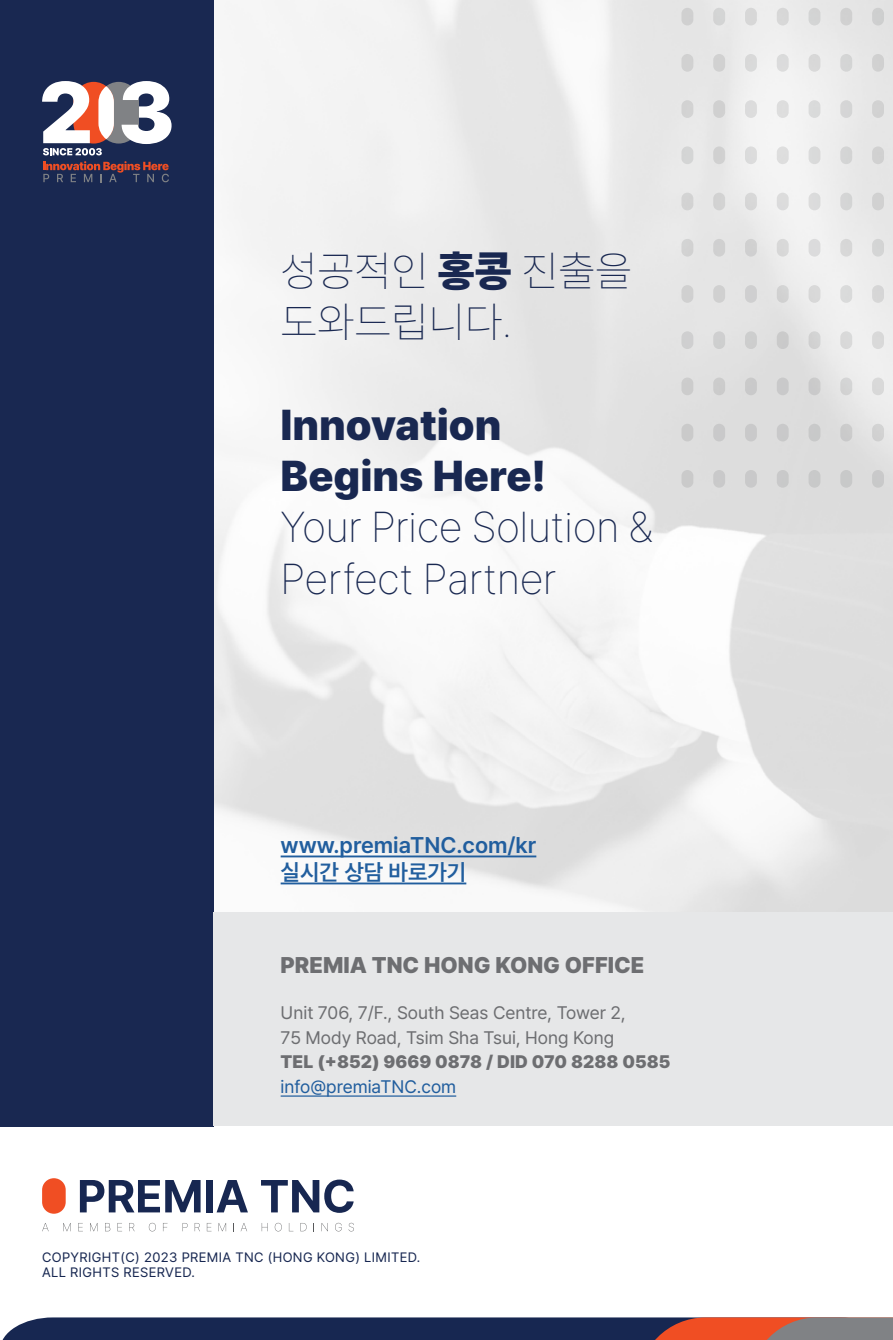
<style>
.page{position:relative;width:893px;height:1340px;background:#fff}
.page>*{position:absolute;margin:0;border:0;box-sizing:border-box;transform-origin:0 0}
.t1{font:100 42.75px/51.3px "Pretendard";color:#192851}
.t2{font:900 42.75px/51.3px "Pretendard";color:#192851}
.t3{font:600 22.5px/27px "Pretendard";color:#215e9e}
.t4{font:900 22.5px "Pretendard";color:#6d6e71}
.t5{font:18px/24.8px "Pretendard";color:#6d6e71}
.t6{font:900 18px "Pretendard";color:#6d6e71}
.t7{font:18px "Pretendard";color:#215e9e}
.t8{font:13.5px/15.8px "Pretendard";letter-spacing:.03em;color:#172751}
.s1{font-weight:900}
</style>
<div class="page">
<div style="left:681px;top:54px;width:12px;height:18px;background:#d1d1d1;border-radius:6px"></div>
<div style="left:745px;top:54px;width:12px;height:18px;background:#d9d9d9;border-radius:6px"></div>
<div style="left:713px;top:54px;width:12px;height:18px;background:#d1d1d1;border-radius:6px"></div>
<div style="left:777px;top:54px;width:12px;height:18px;background:#dbdbdc;border-radius:6px"></div>
<div style="left:808px;top:54px;width:12px;height:18px;background:#d8d8d8;border-radius:6px"></div>
<div style="left:840px;top:54px;width:12px;height:18px;background:#d4d5d5;border-radius:6px"></div>
<div style="left:872px;top:54px;width:12px;height:18px;background:#d1d1d1;border-radius:6px"></div>
<div style="left:681px;top:193px;width:12px;height:17px;background:#d3d3d3;border-radius:6px"></div>
<div style="left:745px;top:193px;width:12px;height:17px;background:#d7d7d7;border-radius:6px"></div>
<div style="left:713px;top:193px;width:12px;height:17px;background:#d2d2d2;border-radius:6px"></div>
<div style="left:777px;top:193px;width:12px;height:17px;background:#dcdcdc;border-radius:6px"></div>
<div style="left:808px;top:193px;width:12px;height:17px;background:#dbdbdc;border-radius:6px"></div>
<div style="left:840px;top:193px;width:12px;height:17px;background:#d4d5d5;border-radius:6px"></div>
<div style="left:872px;top:193px;width:12px;height:17px;background:#d1d1d1;border-radius:6px"></div>
<div style="left:681px;top:377px;width:12px;height:18px;background:#ccc;border-radius:6px"></div>
<div style="left:745px;top:377px;width:12px;height:18px;background:#c9c9ca;border-radius:6px"></div>
<div style="left:713px;top:377px;width:12px;height:18px;background:#ccc;border-radius:6px"></div>
<div style="left:777px;top:377px;width:12px;height:18px;background:#c9c9ca;border-radius:6px"></div>
<div style="left:808px;top:377px;width:12px;height:18px;background:#cacaca;border-radius:6px"></div>
<div style="left:840px;top:377px;width:12px;height:18px;background:#d3d4d4;border-radius:6px"></div>
<div style="left:872px;top:377px;width:12px;height:18px;background:#d9d9d9;border-radius:6px"></div>
<div style="left:681px;top:100px;width:12px;height:18px;background:#d2d2d2;border-radius:6px"></div>
<div style="left:745px;top:100px;width:12px;height:18px;background:#dcdcdc;border-radius:6px"></div>
<div style="left:713px;top:100px;width:12px;height:18px;background:#d0d0d0;border-radius:6px"></div>
<div style="left:777px;top:100px;width:12px;height:18px;background:#ddd;border-radius:6px"></div>
<div style="left:808px;top:100px;width:12px;height:18px;background:#d9dada;border-radius:6px"></div>
<div style="left:840px;top:100px;width:12px;height:18px;background:#d5d5d6;border-radius:6px"></div>
<div style="left:872px;top:100px;width:12px;height:18px;background:#d2d2d2;border-radius:6px"></div>
<div style="left:681px;top:239px;width:12px;height:17px;background:#d2d2d2;border-radius:6px"></div>
<div style="left:745px;top:239px;width:12px;height:17px;background:#d0d0d0;border-radius:6px"></div>
<div style="left:713px;top:239px;width:12px;height:17px;background:#d0d0d0;border-radius:6px"></div>
<div style="left:777px;top:239px;width:12px;height:17px;background:#d8d8d8;border-radius:6px"></div>
<div style="left:808px;top:239px;width:12px;height:17px;background:#dbdbdc;border-radius:6px"></div>
<div style="left:840px;top:239px;width:12px;height:17px;background:#d7d7d7;border-radius:6px"></div>
<div style="left:872px;top:239px;width:12px;height:17px;background:#d3d4d4;border-radius:6px"></div>
<div style="left:681px;top:424px;width:12px;height:17px;background:#cacaca;border-radius:6px"></div>
<div style="left:745px;top:424px;width:12px;height:17px;background:#c9c9ca;border-radius:6px"></div>
<div style="left:713px;top:424px;width:12px;height:17px;background:#c9c9ca;border-radius:6px"></div>
<div style="left:777px;top:424px;width:12px;height:17px;background:#c9c9ca;border-radius:6px"></div>
<div style="left:808px;top:424px;width:12px;height:17px;background:#c8c9c9;border-radius:6px"></div>
<div style="left:840px;top:424px;width:12px;height:17px;background:#cacaca;border-radius:6px"></div>
<div style="left:872px;top:424px;width:12px;height:17px;background:#d1d1d1;border-radius:6px"></div>
<div style="left:681px;top:146px;width:12px;height:18px;background:#d4d5d5;border-radius:6px"></div>
<div style="left:745px;top:146px;width:12px;height:18px;background:#dbdbdc;border-radius:6px"></div>
<div style="left:713px;top:146px;width:12px;height:18px;background:#d0d0d0;border-radius:6px"></div>
<div style="left:777px;top:146px;width:12px;height:18px;background:#dedede;border-radius:6px"></div>
<div style="left:808px;top:146px;width:12px;height:18px;background:#d9dada;border-radius:6px"></div>
<div style="left:840px;top:146px;width:12px;height:18px;background:#d4d5d5;border-radius:6px"></div>
<div style="left:872px;top:146px;width:12px;height:18px;background:#d1d1d1;border-radius:6px"></div>
<div style="left:681px;top:331px;width:12px;height:18px;background:#cfcfd0;border-radius:6px"></div>
<div style="left:745px;top:331px;width:12px;height:18px;background:#cdcece;border-radius:6px"></div>
<div style="left:713px;top:331px;width:12px;height:18px;background:#cecfcf;border-radius:6px"></div>
<div style="left:777px;top:331px;width:12px;height:18px;background:#cacaca;border-radius:6px"></div>
<div style="left:808px;top:331px;width:12px;height:18px;background:#d2d2d2;border-radius:6px"></div>
<div style="left:840px;top:331px;width:12px;height:18px;background:#d9d9d9;border-radius:6px"></div>
<div style="left:872px;top:331px;width:12px;height:18px;background:#d9d9d9;border-radius:6px"></div>
<div style="left:681px;top:8px;width:12px;height:17px;background:#d0d0d0;border-radius:6px"></div>
<div style="left:745px;top:8px;width:12px;height:17px;background:#d7d7d7;border-radius:6px"></div>
<div style="left:713px;top:8px;width:12px;height:17px;background:#d3d4d4;border-radius:6px"></div>
<div style="left:777px;top:8px;width:12px;height:17px;background:#d7d7d7;border-radius:6px"></div>
<div style="left:808px;top:8px;width:12px;height:17px;background:#d3d4d4;border-radius:6px"></div>
<div style="left:840px;top:8px;width:12px;height:17px;background:#d0d0d0;border-radius:6px"></div>
<div style="left:872px;top:8px;width:12px;height:17px;background:#cecfcf;border-radius:6px"></div>
<div style="left:681px;top:285px;width:12px;height:18px;background:#d0d0d0;border-radius:6px"></div>
<div style="left:745px;top:285px;width:12px;height:18px;background:#cfcfd0;border-radius:6px"></div>
<div style="left:713px;top:285px;width:12px;height:18px;background:#d0d0d0;border-radius:6px"></div>
<div style="left:777px;top:285px;width:12px;height:18px;background:#d2d2d2;border-radius:6px"></div>
<div style="left:808px;top:285px;width:12px;height:18px;background:#d8d8d8;border-radius:6px"></div>
<div style="left:840px;top:285px;width:12px;height:18px;background:#dadbdb;border-radius:6px"></div>
<div style="left:872px;top:285px;width:12px;height:18px;background:#d6d6d6;border-radius:6px"></div>
<div style="left:681px;top:470px;width:12px;height:17px;background:#cacaca;border-radius:6px"></div>
<div style="left:745px;top:470px;width:12px;height:17px;background:#c9c9ca;border-radius:6px"></div>
<div style="left:713px;top:470px;width:12px;height:17px;background:#c9c9ca;border-radius:6px"></div>
<div style="left:777px;top:470px;width:12px;height:17px;background:#c9c9ca;border-radius:6px"></div>
<div style="left:808px;top:470px;width:12px;height:17px;background:#c8c9c9;border-radius:6px"></div>
<div style="left:840px;top:470px;width:12px;height:17px;background:#c8c9c9;border-radius:6px"></div>
<div style="left:872px;top:470px;width:12px;height:17px;background:#c9c9ca;border-radius:6px"></div>
<div style="left:0;top:0;width:214px;height:1126px;background:#192851"></div>
<div style="left:214px;top:912px;width:679px;height:214px;background:#e6e7e8"></div>
<hr style="left:281px;top:855px;width:255px;height:2px;background:#215e9e">
<hr style="left:281px;top:882px;width:185px;height:2px;background:#215e9e">
<svg style="left:42px;top:1223px;width:7px;height:8px"></svg>
<svg style="left:63px;top:1223px;width:8px;height:8px"></svg>
<svg style="left:78px;top:1223px;width:5px;height:8px"></svg>
<svg style="left:90px;top:1223px;width:7px;height:8px"></svg>
<svg style="left:105px;top:1223px;width:5px;height:8px"></svg>
<svg style="left:117px;top:1223px;width:5px;height:8px"></svg>
<svg style="left:129px;top:1223px;width:6px;height:8px"></svg>
<svg style="left:149px;top:1222px;width:7px;height:9px"></svg>
<svg style="left:163px;top:1223px;width:5px;height:8px"></svg>
<svg style="left:183px;top:1223px;width:5px;height:5px"></svg>
<svg style="left:195px;top:1223px;width:5px;height:8px"></svg>
<svg style="left:207px;top:1223px;width:5px;height:8px"></svg>
<svg style="left:219px;top:1223px;width:7px;height:8px"></svg>
<svg style="left:241px;top:1223px;width:6px;height:8px"></svg>
<svg style="left:262px;top:1223px;width:6px;height:8px"></svg>
<svg style="left:275px;top:1222px;width:7px;height:9px"></svg>
<svg style="left:300px;top:1223px;width:7px;height:8px"></svg>
<svg style="left:322px;top:1223px;width:6px;height:8px"></svg>
<svg style="left:335px;top:1222px;width:7px;height:9px"></svg>
<svg style="left:349px;top:1222px;width:5px;height:9px"></svg>
<div style="left:42px;top:1178px;width:24px;height:35px;background:#f04e23;border-radius:12px"></div>
<svg style="left:80px;top:1180px;width:121px;height:32px"></svg>
<div style="left:206px;top:1179px;width:7px;height:33px;background:#172751"></div>
<svg style="left:217px;top:1180px;width:31px;height:32px"></svg>
<svg style="left:261px;top:1179px;width:93px;height:33px"></svg>
<div style="left:98px;top:82px;width:41px;height:61px;background:#808285;border-radius:20px"></div>
<svg style="left:42px;top:81px;width:72px;height:74px"></svg>
<svg style="left:122px;top:81px;width:50px;height:63px"></svg>
<svg style="left:43px;top:161px;width:126px;height:21px"></svg>
<hr style="left:281px;top:1095px;width:175px;height:1px;background:#215e9e">
<svg style="left:3px;top:1317px;width:890px;height:22px"></svg>
<h1 class="t1" style="left:281px;top:243px;width:353px">성공적인 <span class="s1">홍콩</span> 진출을 도와드립니다.</h1>
<h1 class="t2" style="left:281px;top:397px;width:267px">Innovation<br>Begins Here!</h1>
<h1 class="t1" style="left:281px;top:500px;width:373px">Your Price Solution &amp;<br>Perfect Partner</h1>
<p class="t3" style="left:281px;top:830px;width:257px">www.premiaTNC.com/kr 실시간 상담 바로가기</p>
<p class="t4" style="left:281px;top:947px;width:365px">PREMIA TNC HONG KONG OFFICE</p>
<p class="t5" style="left:281px;top:999px;width:347px">Unit 706, 7/F., South Seas Centre, Tower 2,<br>75 Mody Road, Tsim Sha Tsui, Hong Kong</p>
<p class="t6" style="left:281px;top:1048px;width:391px">TEL (+852) 9669 0878 / DID 070 8288 0585</p>
<p class="t7" style="left:281px;top:1074px;width:177px">info@premiaTNC.com</p>
<p class="t8" style="left:42px;top:1248px;width:380px">COPYRIGHT(C) 2023 PREMIA TNC (HONG KONG) LIMITED.<br>ALL RIGHTS RESERVED.</p>
</div>
